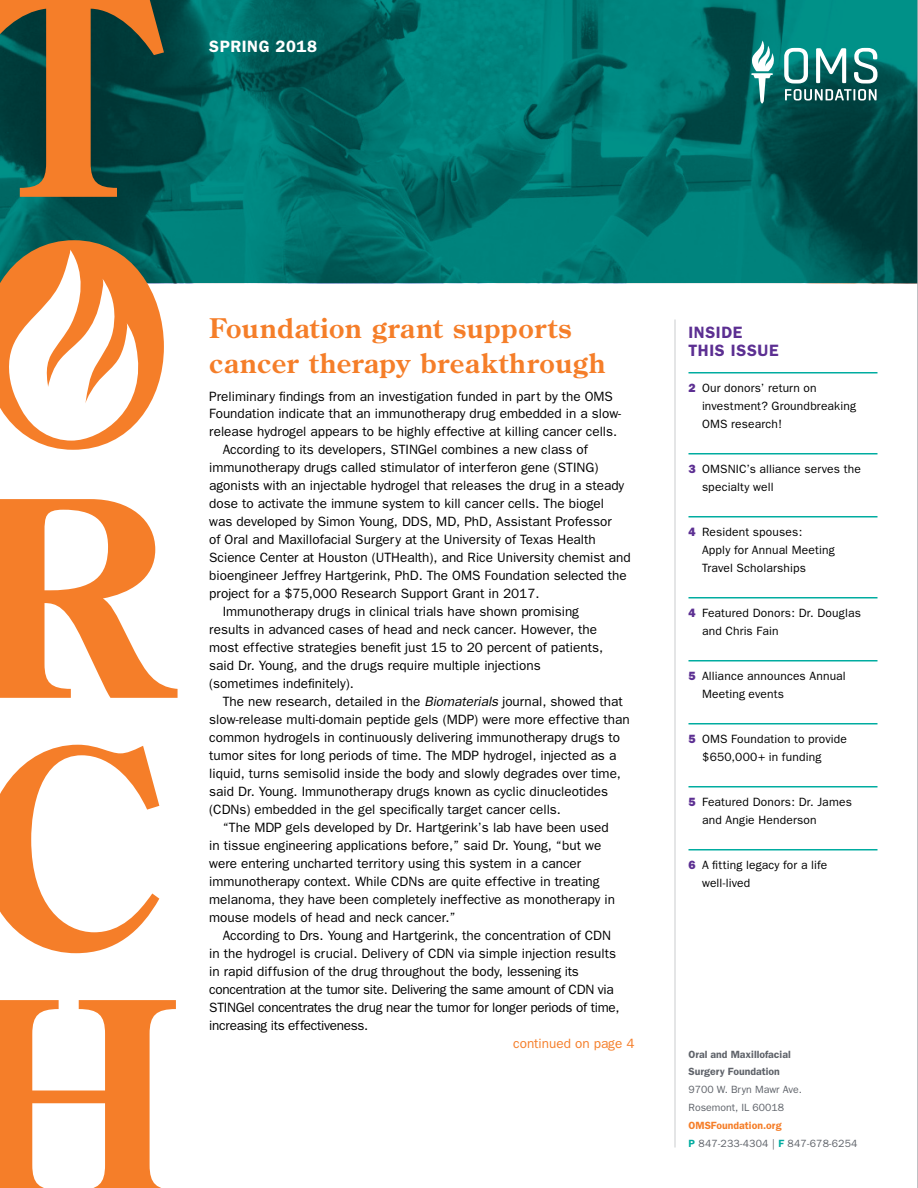
<style>
.page{position:relative;width:918px;height:1188px;background:#fff}
.page>*{position:absolute;margin:0;border:0;box-sizing:border-box;transform-origin:0 0}
.t1{font:700 27px/36px "Century Old Style";letter-spacing:.025em;color:#f57e29}
.t2{font:600 16.5px/18px "Franklin Gothic";letter-spacing:.035em;color:#5c2f92}
.t3{font:600 16.5px "Franklin Gothic";letter-spacing:.035em;color:#fff}
.t4{font:13.5px "Franklin Gothic";color:#000}
.t5{font:13.5px "Franklin Gothic";letter-spacing:-.02em;color:#000}
.t6{font:13.5px "Franklin Gothic";color:#f57e29}
.t7{font:12px/18px "Franklin Gothic";letter-spacing:.015em;color:#000}
.t8{font:10.5px/18px "Franklin Gothic";letter-spacing:.02em;color:#5f636a}
.t9{font:600 10.5px/18px "Franklin Gothic";color:#5f636a}
.t10{font:10.5px/18px "Franklin Gothic";color:#5f636a}
.s1{font-style:italic}
.s2{font-weight:800;color:#5c2f92}
.s3{font-weight:600;color:#f57e29}
.s4{font-weight:600;color:#00aca0}
</style>
<div class="page">
<svg style="left:0;top:0;width:917px;height:284px;background:#006c68"></svg>
<svg style="left:751px;top:41px;width:24px;height:63px"></svg>
<svg style="left:784px;top:48px;width:24px;height:35px"></svg>
<svg style="left:816px;top:48px;width:30px;height:35px"></svg>
<svg style="left:854px;top:48px;width:23px;height:35px"></svg>
<svg style="left:785px;top:89px;width:92px;height:12px"></svg>
<hr style="left:688px;top:372px;width:190px;height:2px;background:#00aca0">
<hr style="left:688px;top:453px;width:190px;height:1px;background:#00aca0">
<hr style="left:688px;top:516px;width:190px;height:2px;background:#00aca0">
<hr style="left:688px;top:597px;width:190px;height:1px;background:#00aca0">
<hr style="left:688px;top:660px;width:190px;height:2px;background:#00aca0">
<hr style="left:688px;top:723px;width:190px;height:1px;background:#00aca0">
<hr style="left:688px;top:786px;width:190px;height:2px;background:#00aca0">
<hr style="left:688px;top:849px;width:190px;height:1px;background:#00aca0">
<hr style="left:674px;top:320px;width:2px;height:828px;background:#dcdddf">
<svg style="left:0;top:1000px;width:176px;height:188px"></svg>
<svg style="left:0;top:745px;width:159px;height:208px"></svg>
<svg style="left:0;top:499px;width:178px;height:199px"></svg>
<svg style="left:0;top:0;width:164px;height:197px;background:#5a5737"></svg>
<svg style="left:0;top:240px;width:164px;height:210px"></svg>
<hr style="left:917px;top:0;width:1px;height:1188px;background:#aaacb1">
<p class="t3" style="left:209px;top:36px;width:109px">SPRING 2018</p>
<h1 class="t1" style="left:209px;top:309px;width:398px">Foundation grant supports cancer therapy breakthrough</h1>
<p class="t4" style="left:209px;top:388px;width:405px">Preliminary findings from an investigation funded in part by the OMS</p>
<p class="t4" style="left:209px;top:406px;width:413px">Foundation indicate that an immunotherapy drug embedded in a slow-</p>
<p class="t4" style="left:209px;top:424px;width:409px">release hydrogel appears to be highly effective at killing cancer cells.</p>
<p class="t4" style="left:223px;top:442px;width:366px">According to its developers, STINGel combines a new class of</p>
<p class="t4" style="left:209px;top:460px;width:391px">immunotherapy drugs called stimulator of interferon gene (STING)</p>
<p class="t4" style="left:209px;top:478px;width:417px">agonists with an injectable hydrogel that releases the drug in a steady</p>
<p class="t4" style="left:209px;top:496px;width:396px">dose to activate the immune system to kill cancer cells. The biogel</p>
<p class="t4" style="left:209px;top:514px;width:404px">was developed by Simon Young, DDS, MD, PhD, Assistant Professor</p>
<p class="t4" style="left:209px;top:532px;width:388px">of Oral and Maxillofacial Surgery at the University of Texas Health</p>
<p class="t4" style="left:209px;top:550px;width:423px">Science Center at Houston (UTHealth), and Rice University chemist and</p>
<p class="t4" style="left:209px;top:568px;width:419px">bioengineer Jeffrey Hartgerink, PhD. The OMS Foundation selected the</p>
<p class="t4" style="left:209px;top:586px;width:332px">project for a $75,000 Research Support Grant in 2017.</p>
<p class="t4" style="left:223px;top:604px;width:358px">Immunotherapy drugs in clinical trials have shown promising</p>
<p class="t4" style="left:209px;top:622px;width:389px">results in advanced cases of head and neck cancer. However, the</p>
<p class="t4" style="left:209px;top:640px;width:395px">most effective strategies benefit just 15 to 20 percent of patients,</p>
<p class="t4" style="left:209px;top:658px;width:333px">said Dr. Young, and the drugs require multiple injections</p>
<p class="t4" style="left:209px;top:676px;width:146px">(sometimes indefinitely).</p>
<p class="t4" style="left:223px;top:694px;width:402px">The new research, detailed in the <span class="s1">Biomaterials</span> journal, showed that</p>
<p class="t4" style="left:209px;top:712px;width:422px">slow-release multi-domain peptide gels (MDP) were more effective than</p>
<p class="t4" style="left:209px;top:730px;width:412px">common hydrogels in continuously delivering immunotherapy drugs to</p>
<p class="t4" style="left:209px;top:748px;width:409px">tumor sites for long periods of time. The MDP hydrogel, injected as a</p>
<p class="t4" style="left:209px;top:766px;width:413px">liquid, turns semisolid inside the body and slowly degrades over time,</p>
<p class="t4" style="left:209px;top:784px;width:400px">said Dr. Young. Immunotherapy drugs known as cyclic dinucleotides</p>
<p class="t4" style="left:209px;top:802px;width:353px">(CDNs) embedded in the gel specifically target cancer cells.</p>
<p class="t4" style="left:223px;top:820px;width:388px">“The MDP gels developed by Dr. Hartgerink’s lab have been used</p>
<p class="t4" style="left:209px;top:838px;width:394px">in tissue engineering applications before,” said Dr. Young, “but we</p>
<p class="t4" style="left:209px;top:856px;width:373px">were entering uncharted territory using this system in a cancer</p>
<p class="t4" style="left:209px;top:874px;width:392px">immunotherapy context. While CDNs are quite effective in treating</p>
<p class="t4" style="left:209px;top:892px;width:407px">melanoma, they have been completely ineffective as monotherapy in</p>
<p class="t4" style="left:209px;top:910px;width:248px">mouse models of head and neck cancer.”</p>
<p class="t4" style="left:223px;top:928px;width:390px">According to Drs. Young and Hartgerink, the concentration of CDN</p>
<p class="t4" style="left:209px;top:946px;width:408px">in the hydrogel is crucial. Delivery of CDN via simple injection results</p>
<p class="t4" style="left:209px;top:964px;width:371px">in rapid diffusion of the drug throughout the body, lessening its</p>
<p class="t5" style="left:209px;top:982px;width:406px">concentration at the tumor site. Delivering the same amount of CDN via</p>
<p class="t5" style="left:209px;top:1000px;width:412px">STINGel concentrates the drug near the tumor for longer periods of time,</p>
<p class="t5" style="left:209px;top:1018px;width:161px">increasing its effectiveness.</p>
<p class="t6" style="left:513px;top:1036px;width:123px">continued on page 4</p>
<p class="t2" style="left:688px;top:323px;width:92px">INSIDE<br>THIS ISSUE</p>
<p class="t7" style="left:702px;top:379px;width:156px;text-indent:-14px"><span class="s2">2</span> Our donors’ return on investment? Groundbreaking<br>OMS research!</p>
<p class="t7" style="left:702px;top:460px;width:160px;text-indent:-14px"><span class="s2">3</span> OMSNIC’s alliance serves the specialty well</p>
<p class="t7" style="left:702px;top:523px;width:134px;text-indent:-14px"><span class="s2">4</span> Resident spouses:<br>Apply for Annual Meeting<br>Travel Scholarships</p>
<p class="t7" style="left:702px;top:604px;width:160px;text-indent:-14px"><span class="s2">4</span> Featured Donors: Dr. Douglas and Chris Fain</p>
<p class="t7" style="left:702px;top:667px;width:145px;text-indent:-14px"><span class="s2">5</span> Alliance announces Annual<br>Meeting events</p>
<p class="t7" style="left:702px;top:730px;width:147px;text-indent:-14px"><span class="s2">5</span> OMS Foundation to provide $650,000+ in funding</p>
<p class="t7" style="left:702px;top:793px;width:151px;text-indent:-14px"><span class="s2">5</span> Featured Donors: Dr. James and Angie Henderson</p>
<p class="t7" style="left:702px;top:856px;width:127px;text-indent:-14px"><span class="s2">6</span> A fitting legacy for a life well-lived</p>
<p class="t9" style="left:688px;top:1045px;width:104px">Oral and Maxillofacial<br>Surgery Foundation</p>
<p class="t10" style="left:688px;top:1081px;width:115px">9700 W. Bryn Mawr Ave.<br>Rosemont, IL 60018</p>
<p class="t8" style="left:688px;top:1117px;width:171px"><span class="s3">OMSFoundation.org<br></span><span class="s4">P</span> 847-233-4304 | <span class="s4">F</span> 847-678-6254</p>
</div>
